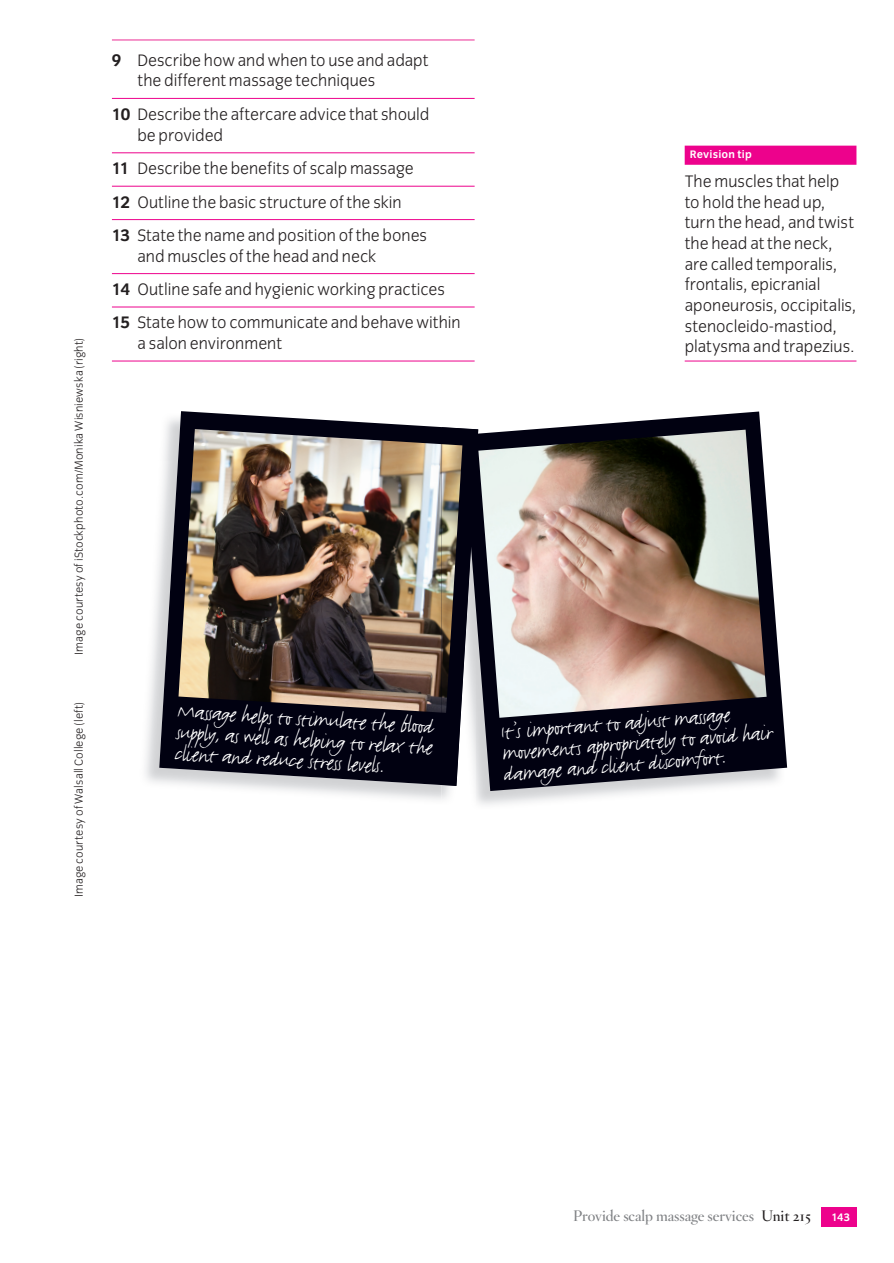
<style>
.page{position:relative;width:894px;height:1263px;background:#fff}
.page>*{position:absolute;margin:0;border:0;box-sizing:border-box;transform-origin:0 0}
.t1{font:24px/21px "Justlefthand";color:#fff;text-align:justify}
.t2{font:300 17.25px/20.7px "Congress Sans";color:#231f20}
.t3{font:15px "Hoefler Titling HTF Sm Roman";color:#808285}
.t4{font:300 12px "Congress Sans";letter-spacing:.015em;color:#231f20}
.t5{font:700 11.25px "Congress Sans";letter-spacing:.015em;color:#fff}
.s1{font-weight:700}
.s2{color:#231f20}
</style>
<div class="page">
<div style="left:821px;top:1207px;width:35px;height:19px;background:#ed028c"></div>
<hr style="left:112px;top:40px;width:362px;height:1px;background:#ec2d94">
<hr style="left:112px;top:98px;width:362px;height:1px;background:#ed028c">
<hr style="left:112px;top:152px;width:362px;height:1px;background:#ed028c">
<hr style="left:112px;top:186px;width:362px;height:1px;background:#ed028c">
<hr style="left:112px;top:219px;width:362px;height:1px;background:#ed028c">
<hr style="left:112px;top:273px;width:362px;height:1px;background:#ed028c">
<hr style="left:112px;top:307px;width:362px;height:1px;background:#ed028c">
<hr style="left:112px;top:361px;width:362px;height:1px;background:#ed028c">
<div style="left:684px;top:146px;width:172px;height:19px;background:#ed028c"></div>
<hr style="left:684px;top:361px;width:172px;height:1px;background:#ed028c">
<svg style="left:159px;top:411px;width:282px;height:375px;background:#41414d"></svg>
<img style="left:178px;top:429px;width:263px;height:283px">
<img style="left:441px;top:427px;width:21px;height:359px">
<img style="left:441px;top:444px;width:21px;height:269px">
<svg style="left:462px;top:411px;width:325px;height:380px;fill:#010111"></svg>
<img style="left:478px;top:430px;width:288px;height:288px">
<p class="t4" style="left:72px;top:654px;width:318px;rotate:-90deg">Image courtesy of iStockphoto.com/Monika Wisniewska (right)</p>
<p class="t4" style="left:72px;top:897px;width:197px;rotate:-90deg">Image courtesy of Walsall College (left)</p>
<p class="t2" style="left:137px;top:50px;width:292px;text-indent:-26px"><span class="s1">9</span> Describe how and when to use and adapt the different massage techniques</p>
<p class="t2" style="left:137px;top:104px;width:293px;text-indent:-26px"><span class="s1">10</span> Describe the aftercare advice that should be provided</p>
<p class="t2" style="left:112px;top:152px;width:317px;line-height:33.5px"><span class="s1">11</span> Describe the benefits of scalp massage<br><span class="s1">12</span> Outline the basic structure of the skin<br><span class="s1">13</span> State the name and position of the bones</p>
<p class="t2" style="left:112px;top:239px;width:350px;line-height:33.5px;text-indent:26px">and muscles of the head and neck<br><span class="s1">14</span> Outline safe and hygienic working practices<br><span class="s1">15</span> State how to communicate and behave within</p>
<p class="t2" style="left:137px;top:333px;width:146px">a salon environment</p>
<p class="t5" style="left:689px;top:148px;width:64px">Revision tip</p>
<p class="t2" style="left:684px;top:171px;width:173px">The muscles that help to hold the head up, turn the head, and twist the head at the neck, are called temporalis, frontalis, epicranial aponeurosis, occipitalis, stenocleido-mastiod, platysma and trapezius.</p>
<h1 class="t1" style="left:178px;top:700px;width:259px;rotate:4deg">Massage helps to stimulate the blood supply, as well as helping to relax the client and reduce stress levels.</h1>
<h1 class="t1" style="left:500px;top:721px;width:273px;text-align:left;rotate:-4deg">It’s important to adjust massage movements appropriately to avoid hair damage and client discomfort.</h1>
<p class="t3" style="left:573px;top:1206px;width:239px">Provide scalp massage services <span class="s2">Unit 215</span></p>
<p class="t5" style="left:831px;top:1211px;width:20px">143</p>
</div>
